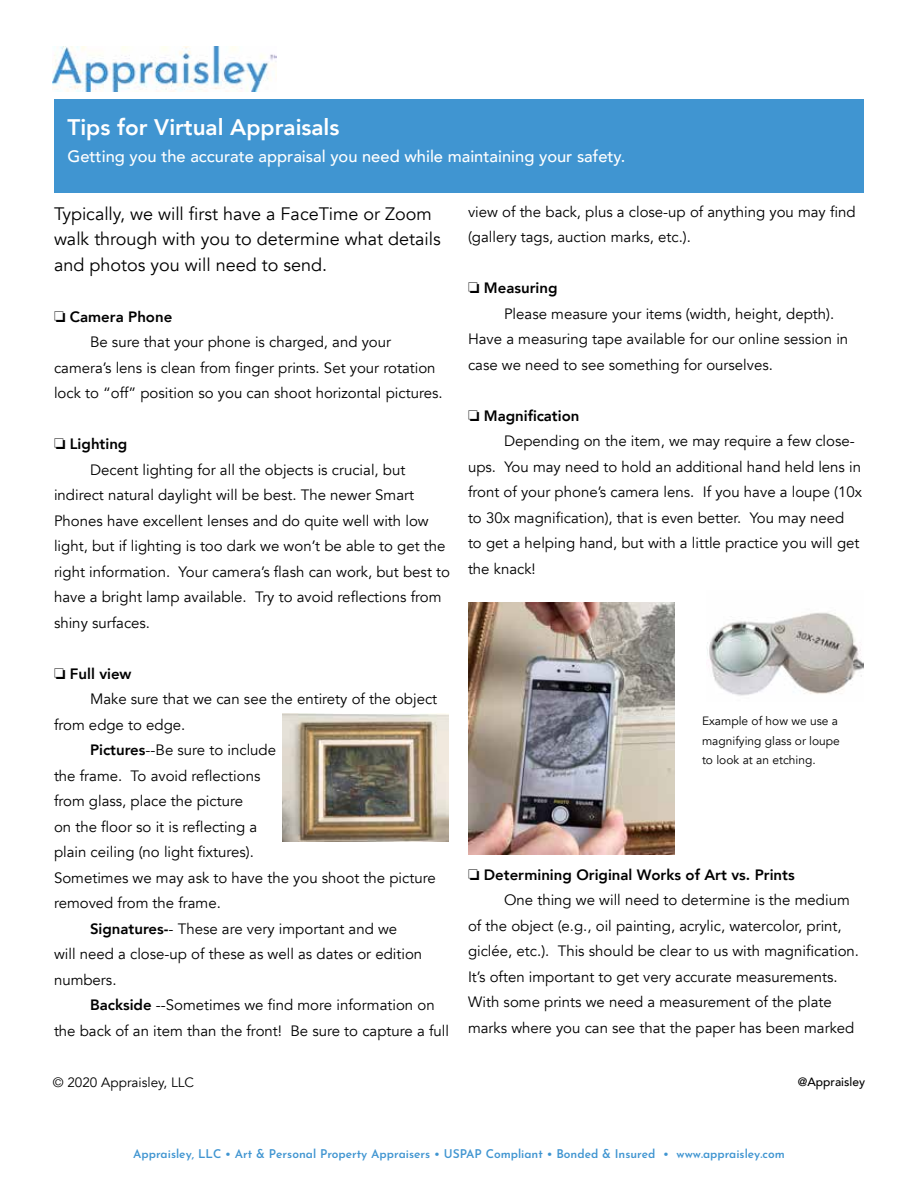
<style>
.page{position:relative;width:918px;height:1188px;background:#fff}
.page>*{position:absolute;margin:0;border:0;box-sizing:border-box;transform-origin:0 0}
.t1{font:800 22.5px "Avenir";color:#fff}
.t2{font:18px/25.5px "Avenir";color:#000}
.t3{font:500 16.5px "Avenir";color:#fff}
.t4{font:15px/25.5px "Avenir";color:#000}
.t5{font:800 15px "Avenir";color:#000}
.t6{font:13.5px "Avenir";color:#000}
.t7{font:600 12px "Josefin Sans";color:#4095d1}
.t8{font:12px/19.5px "Avenir";color:#000}
.t9{font:500 12px "Avenir";color:#000}
.s1{font-weight:800}
</style>
<div class="page">
<img style="left:706px;top:612px;width:158px;height:84px">
<img style="left:468px;top:603px;width:207px;height:251px">
<div style="left:54px;top:99px;width:810px;height:94px;background:#4095d1"></div>
<img style="left:283px;top:714px;width:165px;height:128px">
<img style="left:52px;top:47px;width:225px;height:44px">
<h1 class="t1" style="left:68px;top:110px;width:273px">Tips for Virtual Appraisals</h1>
<p class="t3" style="left:68px;top:142px;width:559px">Getting you the accurate appraisal you need while maintaining your safety.</p>
<p class="t2" style="left:54px;top:201px;width:388px">Typically, we will first have a FaceTime or Zoom walk through with you to determine what details and photos you will need to send.</p>
<p class="t5" style="left:54px;top:305px;width:120px">❏ Camera Phone</p>
<p class="t4" style="left:90px;top:329px;width:303px">Be sure that your phone is charged, and your</p>
<p class="t4" style="left:54px;top:355px;width:383px">camera’s lens is clean from finger prints. Set your rotation</p>
<p class="t4" style="left:54px;top:380px;width:390px">lock to “off” position so you can shoot horizontal pictures.</p>
<p class="t5" style="left:54px;top:432px;width:75px">❏ Lighting</p>
<p class="t4" style="left:90px;top:457px;width:317px">Decent lighting for all the objects is crucial, but</p>
<p class="t4" style="left:54px;top:482px;width:362px">indirect natural daylight will be best. The newer Smart</p>
<p class="t4" style="left:54px;top:508px;width:376px">Phones have excellent lenses and do quite well with low</p>
<p class="t4" style="left:54px;top:533px;width:393px">light, but if lighting is too dark we won’t be able to get the</p>
<p class="t4" style="left:54px;top:559px;width:398px">right information. Your camera’s flash can work, but best to</p>
<p class="t4" style="left:54px;top:584px;width:389px">have a bright lamp available. Try to avoid reflections from</p>
<p class="t4" style="left:54px;top:610px;width:98px">shiny surfaces.</p>
<p class="t5" style="left:54px;top:662px;width:79px">❏ Full view</p>
<p class="t4" style="left:90px;top:686px;width:349px">Make sure that we can see the entirety of the object</p>
<p class="t4" style="left:54px;top:712px;width:133px">from edge to edge.</p>
<p class="t4" style="left:90px;top:737px;width:188px"><span class="s1">Pictures</span>--Be sure to include</p>
<p class="t4" style="left:54px;top:763px;width:208px">the frame. To avoid reflections</p>
<p class="t4" style="left:54px;top:788px;width:191px">from glass, place the picture</p>
<p class="t4" style="left:54px;top:814px;width:205px">on the floor so it is reflecting a</p>
<p class="t4" style="left:54px;top:839px;width:201px">plain ceiling (no light fixtures).</p>
<p class="t4" style="left:54px;top:865px;width:383px">Sometimes we may ask to have the you shoot the picture</p>
<p class="t4" style="left:54px;top:890px;width:168px">removed from the frame.</p>
<p class="t4" style="left:90px;top:916px;width:309px"><span class="s1">Signatures-</span>- These are very important and we</p>
<p class="t4" style="left:54px;top:941px;width:370px">will need a close-up of these as well as dates or edition</p>
<p class="t4" style="left:54px;top:967px;width:64px">numbers.</p>
<p class="t4" style="left:90px;top:992px;width:346px"><span class="s1">Backside</span> --Sometimes we find more information on</p>
<p class="t4" style="left:54px;top:1018px;width:397px">the back of an item than the front! Be sure to capture a full</p>
<p class="t4" style="left:468px;top:199px;width:389px">view of the back, plus a close-up of anything you may find (gallery tags, auction marks, etc.).</p>
<p class="t5" style="left:468px;top:276px;width:91px">❏ Measuring</p>
<p class="t4" style="left:504px;top:301px;width:332px">Please measure your items (width, height, depth).</p>
<p class="t4" style="left:468px;top:326px;width:382px">Have a measuring tape available for our online session in</p>
<p class="t4" style="left:468px;top:352px;width:307px">case we need to see something for ourselves.</p>
<p class="t5" style="left:468px;top:404px;width:113px">❏ Magnification</p>
<p class="t4" style="left:504px;top:428px;width:352px">Depending on the item, we may require a few close-</p>
<p class="t4" style="left:468px;top:454px;width:395px">ups. You may need to hold an additional hand held lens in</p>
<p class="t4" style="left:468px;top:479px;width:396px">front of your phone’s camera lens. If you have a loupe (10x</p>
<p class="t4" style="left:468px;top:505px;width:378px">to 30x magnification), that is even better. You may need</p>
<p class="t4" style="left:468px;top:530px;width:393px">to get a helping hand, but with a little practice you will get</p>
<p class="t4" style="left:468px;top:556px;width:69px">the knack!</p>
<p class="t8" style="left:702px;top:712px;width:139px">Example of how we use a magnifying glass or loupe to look at an etching.</p>
<p class="t5" style="left:468px;top:863px;width:328px">❏ Determining Original Works of Art vs. Prints</p>
<p class="t4" style="left:504px;top:887px;width:347px">One thing we will need to determine is the medium</p>
<p class="t4" style="left:468px;top:913px;width:375px">of the object (e.g., oil painting, acrylic, watercolor, print,</p>
<p class="t4" style="left:468px;top:938px;width:393px">giclée, etc.). This should be clear to us with magnification.</p>
<p class="t4" style="left:468px;top:964px;width:371px">It’s often important to get very accurate measurements.</p>
<p class="t4" style="left:468px;top:989px;width:365px">With some prints we need a measurement of the plate</p>
<p class="t4" style="left:468px;top:1015px;width:388px">marks where you can see that the paper has been marked</p>
<p class="t6" style="left:53px;top:1074px;width:143px">© 2020 Appraisley, LLC</p>
<p class="t9" style="left:798px;top:1071px;width:69px">@Appraisley</p>
<p class="t7" style="left:133px;top:1143px;width:653px">Appraisley, LLC • Art &amp; Personal Property Appraisers • USPAP Compliant • Bonded &amp; Insured • www.appraisley.com</p>
</div>
